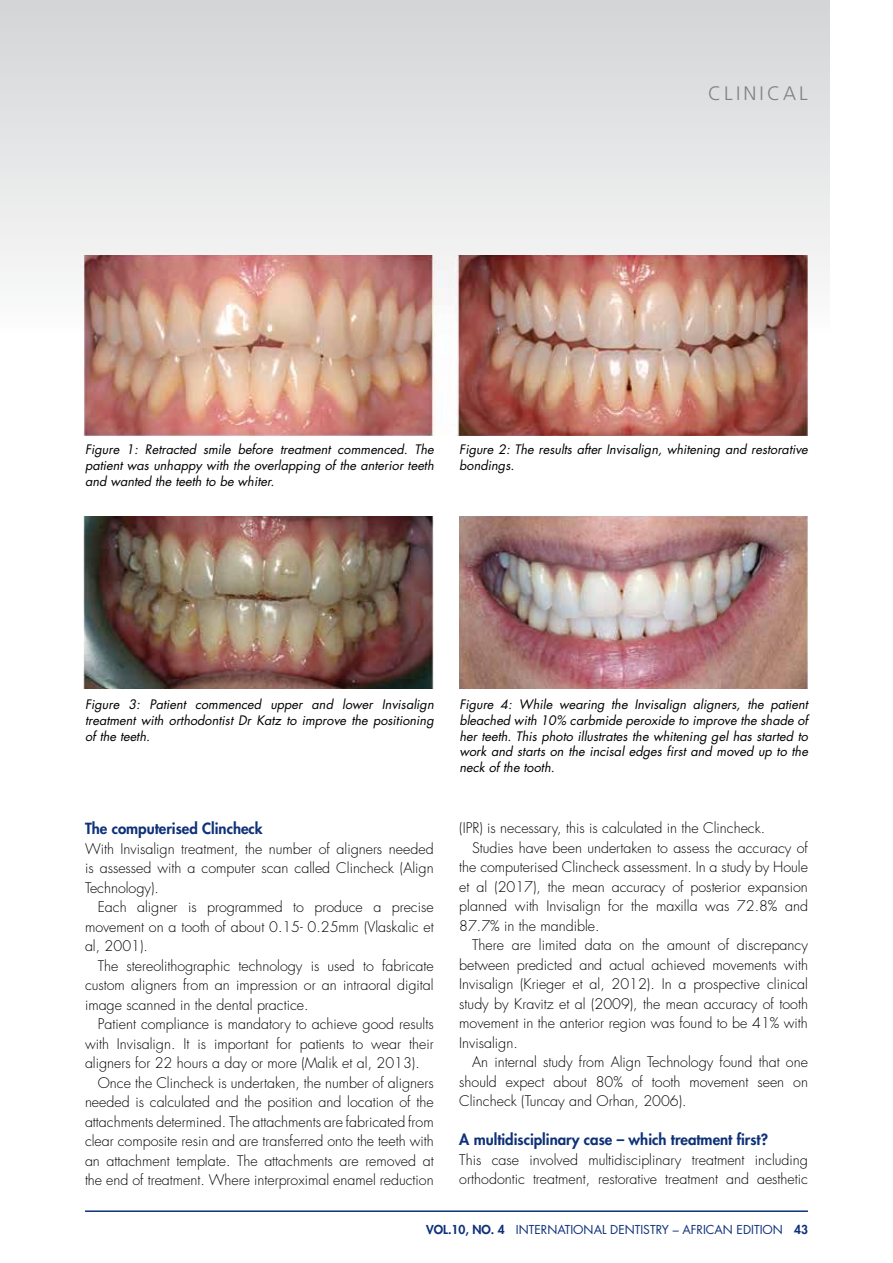
<style>
.page{position:relative;width:893px;height:1263px;background:#fff}
.page>*{position:absolute;margin:0;border:0;box-sizing:border-box;transform-origin:0 0}
.t1{font:300 19.5px "Frutiger";letter-spacing:.16em;color:#808285}
.t2{font:800 15px "Futura";color:#0e3178}
.t3{font:300 14.25px/19.5px "Futura";color:#000;text-align:justify}
.t4{font:italic 12.75px/15.8px "Futura";color:#000;text-align:justify}
.t5{font:12px "Futura";color:#0e3178}
.s1{font-weight:800}
</style>
<div class="page">
<div style="left:0;top:0;width:829px;height:337px;background:linear-gradient(to bottom,#d3d4d6,#fcfcfd)"></div>
<hr style="left:85px;top:1210px;width:723px;height:2px;background:#0e3178">
<img style="left:84px;top:255px;width:724px;height:181px">
<img style="left:84px;top:517px;width:350px;height:172px">
<img style="left:459px;top:517px;width:349px;height:172px">
<h1 class="t1" style="left:708px;top:83px;width:101px">CLINICAL</h1>
<p class="t4" style="left:85px;top:442px;width:350px">Figure 1: Retracted smile before treatment commenced. The patient was unhappy with the overlapping of the anterior teeth and wanted the teeth to be whiter.</p>
<p class="t4" style="left:459px;top:442px;width:350px">Figure 2: The results after Invisalign, whitening and restorative bondings.</p>
<p class="t4" style="left:85px;top:696px;width:350px">Figure 3: Patient commenced upper and lower Invisalign treatment with orthodontist Dr Katz to improve the positioning of the teeth.</p>
<p class="t4" style="left:459px;top:696px;width:350px">Figure 4: While wearing the Invisalign aligners, the patient bleached with 10% carbmide peroxide to improve the shade of her teeth. This photo illustrates the whitening gel has started to work and starts on the incisal edges first and moved up to the neck of the tooth.</p>
<p class="t2" style="left:85px;top:818px;width:179px">The computerised Clincheck</p>
<p class="t3" style="left:85px;top:839px;width:350px">With Invisalign treatment, the number of aligners needed is assessed with a computer scan called Clincheck (Align Technology).</p>
<p class="t3" style="left:85px;top:897px;width:350px;text-indent:13px">Each aligner is programmed to produce a precise movement on a tooth of about 0.15- 0.25mm (Vlaskalic et al, 2001).</p>
<p class="t3" style="left:85px;top:956px;width:350px;text-indent:13px">The stereolithographic technology is used to fabricate custom aligners from an impression or an intraoral digital image scanned in the dental practice.</p>
<p class="t3" style="left:98px;top:1014px;width:337px">Patient compliance is mandatory to achieve good results</p>
<p class="t3" style="left:85px;top:1034px;width:350px">with Invisalign. It is important for patients to wear their</p>
<p class="t3" style="left:85px;top:1053px;width:336px">aligners for 22 hours a day or more (Malik et al, 2013).</p>
<p class="t3" style="left:98px;top:1073px;width:337px">Once the Clincheck is undertaken, the number of aligners</p>
<p class="t3" style="left:85px;top:1092px;width:350px">needed is calculated and the position and location of the</p>
<p class="t3" style="left:85px;top:1112px;width:350px">attachments determined. The attachments are fabricated from</p>
<p class="t3" style="left:85px;top:1131px;width:350px">clear composite resin and are transferred onto the teeth with</p>
<p class="t3" style="left:85px;top:1151px;width:350px">an attachment template. The attachments are removed at</p>
<p class="t3" style="left:85px;top:1170px;width:350px">the end of treatment. Where interproximal enamel reduction</p>
<p class="t3" style="left:459px;top:818px;width:307px">(IPR) is necessary, this is calculated in the Clincheck.</p>
<p class="t3" style="left:472px;top:838px;width:337px">Studies have been undertaken to assess the accuracy of</p>
<p class="t3" style="left:459px;top:857px;width:350px">the computerised Clincheck assessment. In a study by Houle</p>
<p class="t3" style="left:459px;top:877px;width:350px">et al (2017), the mean accuracy of posterior expansion</p>
<p class="t3" style="left:459px;top:896px;width:350px">planned with Invisalign for the maxilla was 72.8% and</p>
<p class="t3" style="left:459px;top:916px;width:142px">87.7% in the mandible.</p>
<p class="t3" style="left:472px;top:935px;width:337px">There are limited data on the amount of discrepancy</p>
<p class="t3" style="left:459px;top:955px;width:350px">between predicted and actual achieved movements with</p>
<p class="t3" style="left:459px;top:974px;width:350px">Invisalign (Krieger et al, 2012). In a prospective clinical</p>
<p class="t3" style="left:459px;top:994px;width:350px">study by Kravitz et al (2009), the mean accuracy of tooth</p>
<p class="t3" style="left:459px;top:1013px;width:350px">movement in the anterior region was found to be 41% with</p>
<p class="t3" style="left:459px;top:1033px;width:60px">Invisalign.</p>
<p class="t3" style="left:472px;top:1052px;width:337px">An internal study from Align Technology found that one</p>
<p class="t3" style="left:459px;top:1072px;width:350px">should expect about 80% of tooth movement seen on</p>
<p class="t3" style="left:459px;top:1091px;width:229px">Clincheck (Tuncay and Orhan, 2006).</p>
<p class="t2" style="left:459px;top:1129px;width:310px">A multidisciplinary case – which treatment first?</p>
<p class="t3" style="left:459px;top:1150px;width:350px">This case involved multidisciplinary treatment including orthodontic treatment, restorative treatment and aesthetic</p>
<p class="t5" style="left:426px;top:1222px;width:383px"><span class="s1">VOL.10, NO. 4</span> INTERNATIONAL DENTISTRY – AFRICAN EDITION <span class="s1">43</span></p>
</div>
